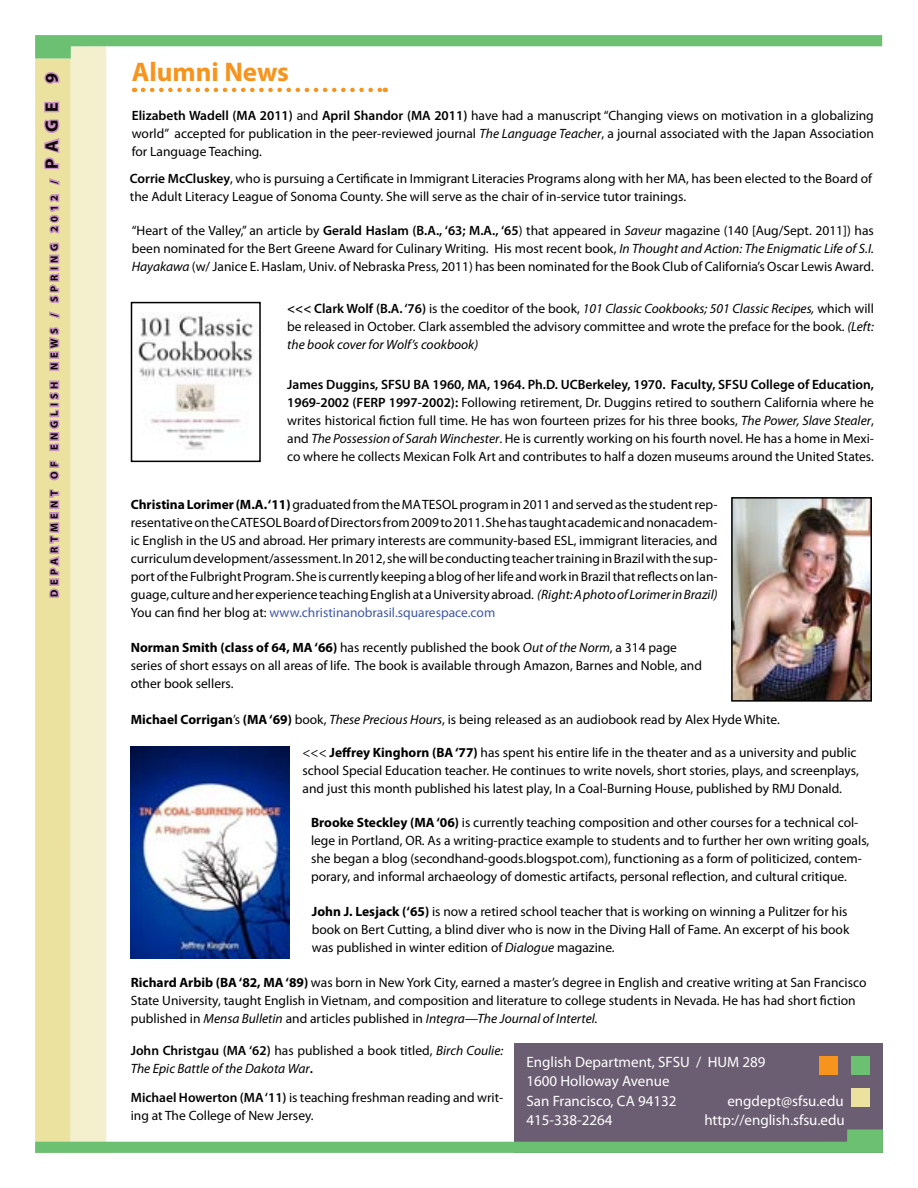
<style>
.page{position:relative;width:918px;height:1188px;background:#fff}
.page>*{position:absolute;margin:0;border:0;box-sizing:border-box;transform-origin:0 0}
.t1{font:700 27px "Myriad Pro";color:#f7941e}
.t2{font:15px/19.5px "Myriad Pro";color:#fff}
.t3{font:13.5px/18px "Myriad Pro";color:#000}
.t4{font:italic 13.5px/18px "Myriad Pro";color:#000}
.t5{font:700 10.5px "Myriad Pro";letter-spacing:.44em;color:#100708}
.s1{font-size:18px}
.s2{font-weight:600}
.s3{font-style:italic}
.s4{font-weight:700}
.s5{color:#3f58a8}
.s6{font-weight:600;font-style:normal}
.s7{font-style:normal}
</style>
<div class="page">
<div style="left:35px;top:59px;width:36px;height:1094px;background:#ebe29f"></div>
<div style="left:71px;top:46px;width:35px;height:1107px;background:#f4efcd"></div>
<svg style="left:35px;top:35px;width:847px;height:24px"></svg>
<div style="left:514px;top:1044px;width:369px;height:109px;background:#6b5e72"></div>
<div style="left:851px;top:1056px;width:18px;height:19px;background:#6cc071"></div>
<div style="left:851px;top:1088px;width:18px;height:19px;background:#ebe29f"></div>
<div style="left:819px;top:1056px;width:19px;height:19px;background:#f7941e"></div>
<svg style="left:35px;top:1129px;width:848px;height:24px"></svg>
<svg style="left:49px;top:489px;width:11px;height:109px"></svg>
<svg style="left:49px;top:460px;width:11px;height:21px"></svg>
<svg style="left:49px;top:409px;width:11px;height:42px"></svg>
<div style="left:49px;top:403px;width:10px;height:4px;border:3px solid #c993c2"></div>
<svg style="left:49px;top:380px;width:11px;height:20px"></svg>
<svg style="left:44px;top:101px;width:16px;height:270px"></svg>
<svg style="left:44px;top:72px;width:16px;height:12px"></svg>
<svg style="left:143px;top:88px;width:243px;height:4px"></svg>
<img style="left:138px;top:314px;width:117px;height:136px">
<div style="left:131px;top:302px;width:130px;height:160px;border:2px solid #000"></div>
<img style="left:734px;top:500px;width:135px;height:199px">
<div style="left:731px;top:497px;width:141px;height:205px;border:2px solid #000"></div>
<img style="left:131px;top:747px;width:158px;height:211px">
<p class="t5" style="left:47px;top:597px;width:526px;rotate:-90deg">DEPARTMENT OF ENGLISH NEWS / SPRING 2012 / <span class="s1">PAGE 9</span></p>
<h1 class="t1" style="left:132px;top:54px;width:159px">Alumni News</h1>
<p class="t3" style="left:132px;top:106px;width:744px;text-align:justify"><span class="s2">Elizabeth Wadell (MA 2011)</span> and <span class="s2">April Shandor (MA 2011)</span> have had a manuscript “Changing views on motivation in a globalizing world” accepted for publication in the peer-reviewed journal <span class="s3">The Language Teacher</span>, a journal associated with the Japan Association for Language Teaching.</p>
<p class="t3" style="left:130px;top:169px;width:744px"><span class="s2">Corrie McCluskey</span>, who is pursuing a Certificate in Immigrant Literacies Programs along with her MA, has been elected to the Board of the Adult Literacy League of Sonoma County. She will serve as the chair of in-service tutor trainings.</p>
<p class="t3" style="left:132px;top:222px;width:744px;text-align:justify">“Heart of the Valley,” an article by <span class="s2">Gerald Haslam (B.A., ‘63; M.A., ‘65</span>) that appeared in <span class="s3">Saveur</span> magazine (140 [Aug/Sept. 2011]) has been nominated for the Bert Greene Award for Culinary Writing. His most recent book, <span class="s3">In Thought and Action: The Enigmatic Life of S.I.<br>Hayakawa</span> (w/ Janice E. Haslam, Univ. of Nebraska Press, 2011) has been nominated for the Book Club of California’s Oscar Lewis Award.</p>
<p class="t3" style="left:287px;top:299px;width:588px;text-align:justify"><span class="s2">&lt;&lt;&lt; Clark Wolf (B.A. ‘76)</span> is the coeditor of the book, <span class="s3">101 Classic Cookbooks; 501 Classic Recipes,</span> which will be released in October. Clark assembled the advisory committee and wrote the preface for the book. <span class="s3">(Left: the book cover for Wolf’s cookbook)</span></p>
<p class="t3" style="left:287px;top:375px;width:588px;text-align:justify"><span class="s2">James Duggins, SFSU BA 1960, MA, 1964. Ph.D. UCBerkeley, 1970. Faculty, SFSU College of Education, 1969-2002 (FERP 1997-2002):</span> Following retirement, Dr. Duggins retired to southern California where he writes historical fiction full time. He has won fourteen prizes for his three books, <span class="s3">The Power, Slave Stealer</span>, and <span class="s3">The Possession of Sarah Winchester</span>. He is currently working on his fourth novel. He has a home in Mexi&shy;co where he collects Mexican Folk Art and contributes to half a dozen museums around the United States.</p>
<p class="t3" style="left:131px;top:495px;width:588px;text-align:justify"><span class="s4">Christina Lorimer (M.A. ‘11)</span> graduated from the MA TESOL program in 2011 and served as the student rep&shy;resentative on the CATESOL Board of Directors from 2009 to 2011. She has taught academic and nonacadem&shy;ic English in the US and abroad. Her primary interests are community-based ESL, immigrant literacies, and curriculum development/assessment. In 2012, she will be conducting teacher training in Brazil with the sup&shy;port of the Fulbright Program. She is currently keeping a blog of her life and work in Brazil that reflects on lan&shy;guage, culture and her experience teaching English at a University abroad. <span class="s3">(Right: A photo of Lorimer in Brazil)<br></span>You can find her blog at: <span class="s5">www.christinanobrasil.squarespace.com</span></p>
<p class="t3" style="left:131px;top:639px;width:573px"><span class="s4">Norman Smith (class of 64, MA ‘66)</span> has recently published the book <span class="s3">Out of the Norm</span>, a 314 page series of short essays on all areas of life. The book is available through Amazon, Barnes and Noble, and other book sellers.</p>
<p class="t3" style="left:131px;top:710px;width:651px"><span class="s4">Michael Corrigan</span>’s <span class="s4">(MA ‘69)</span> book, <span class="s3">These Precious Hours</span>, is being released as an audiobook read by Alex Hyde White.</p>
<p class="t3" style="left:303px;top:743px;width:558px">&lt;&lt;&lt; <span class="s4">Jeffrey Kinghorn (BA ‘77)</span> has spent his entire life in the theater and as a university and public school Special Education teacher. He continues to write novels, short stories, plays, and screenplays, and just this month published his latest play, In a Coal-Burning House, published by RMJ Donald.</p>
<p class="t3" style="left:311px;top:814px;width:560px"><span class="s4">Brooke Steckley (MA ‘06)</span> is currently teaching composition and other courses for a technical col&shy;lege in Portland, OR. As a writing-practice example to students and to further her own writing goals, she began a blog (secondhand-goods.blogspot.com), functioning as a form of politicized, contem&shy;porary, and informal archaeology of domestic artifacts, personal reflection, and cultural critique.</p>
<p class="t3" style="left:312px;top:902px;width:539px"><span class="s4">John J. Lesjack (‘65)</span> is now a retired school teacher that is working on winning a Pulitzer for his book on Bert Cutting, a blind diver who is now in the Diving Hall of Fame. An excerpt of his book was published in winter edition of <span class="s3">Dialogue</span> magazine.</p>
<p class="t3" style="left:131px;top:973px;width:737px"><span class="s4">Richard Arbib (BA ‘82, MA ‘89)</span> was born in New York City, earned a master’s degree in English and creative writing at San Francisco<br>State University, taught English in Vietnam, and composition and literature to college students in Nevada. He has had short fiction published in <span class="s3">Mensa Bulletin</span> and articles published in <span class="s3">Integra—The Journal of Intertel.</span></p>
<p class="t4" style="left:131px;top:1041px;width:374px"><span class="s6">John Christgau (MA ‘62)</span> <span class="s7">has published a book titled,</span> Birch Coulie:<br>The Epic Battle of the Dakota War<span class="s6">.</span></p>
<p class="t3" style="left:131px;top:1089px;width:374px"><span class="s2">Michael Howerton (MA ‘11)</span> is teaching freshman reading and writ&shy;ing at The College of New Jersey.</p>
<p class="t2" style="left:526px;top:1052px;width:241px">English Department, SFSU / HUM 289<br>1600 Holloway Avenue<br>San Francisco, CA 94132</p>
<p class="t2" style="left:727px;top:1091px;width:118px">engdept@sfsu.edu</p>
<p class="t2" style="left:526px;top:1110px;width:88px">415-338-2264</p>
<p class="t2" style="left:704px;top:1110px;width:142px">http://english.sfsu.edu</p>
</div>
